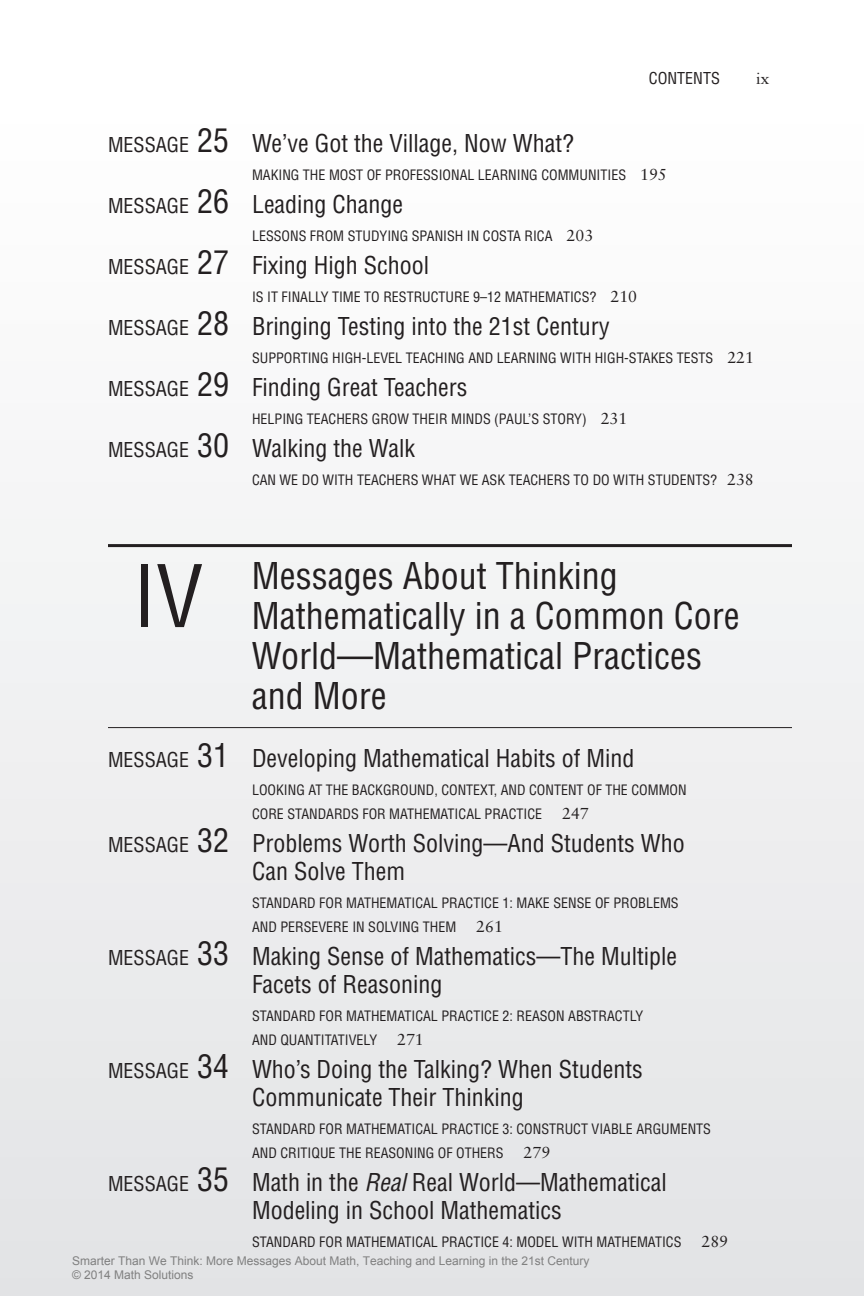
<style>
.page{position:relative;width:864px;height:1296px;background:#fff}
.page>*{position:absolute;margin:0;border:0;box-sizing:border-box;transform-origin:0 0}
.t1{font:condensed 84px "Helvetica";color:#231f20}
.t2{font:condensed 36px/40px "Helvetica";color:#231f20}
.t3{font:condensed 24px/28px "Helvetica";color:#231f20}
.t4{font:16px "Sabon";color:#231f20}
.t5{font:condensed 16px "Helvetica";color:#231f20}
.t6{font:condensed 14px/24px "Helvetica";color:#231f20}
.t7{font:12px/14.4px "Arial";color:#808080}
.s1{font-size:20px}
.s2{font-size:32px}
.s3{font-family:"Sabon";font-stretch:normal;font-size:16px}
.s4{font-style:italic}
</style>
<div class="page">
<div style="left:0;top:0;width:864px;height:1296px;background:linear-gradient(to bottom,#fff,#e2e3e5)"></div>
<hr style="left:108px;top:544px;width:684px;height:3px;background:#231f20">
<hr style="left:108px;top:727px;width:684px;height:1px;background:#231f20">
<p class="t5" style="left:649px;top:72px;width:73px">CONTENTS</p>
<p class="t4" style="left:756px;top:72px;width:15px">ix</p>
<h3 class="t3" style="left:108px;top:131px;width:468px"><span class="s1">MESSAGE</span> <span class="s2">25</span> We’ve Got the Village, Now What?</h3>
<p class="t6" style="left:252px;top:164px;width:416px">MAKING THE MOST OF PROFESSIONAL LEARNING COMMUNITIES <span class="s3">195</span></p>
<h3 class="t3" style="left:108px;top:192px;width:297px"><span class="s1">MESSAGE</span> <span class="s2">26</span> Leading Change</h3>
<p class="t6" style="left:252px;top:225px;width:343px">LESSONS FROM STUDYING SPANISH IN COSTA RICA <span class="s3">203</span></p>
<h3 class="t3" style="left:108px;top:253px;width:323px"><span class="s1">MESSAGE</span> <span class="s2">27</span> Fixing High School</h3>
<p class="t6" style="left:252px;top:286px;width:387px">IS IT FINALLY TIME TO RESTRUCTURE 9–12 MATHEMATICS? <span class="s3">210</span></p>
<h3 class="t3" style="left:108px;top:314px;width:503px"><span class="s1">MESSAGE</span> <span class="s2">28</span> Bringing Testing into the 21st Century</h3>
<p class="t6" style="left:252px;top:347px;width:504px">SUPPORTING HIGH-LEVEL TEACHING AND LEARNING WITH HIGH-STAKES TESTS <span class="s3">221</span></p>
<h3 class="t3" style="left:108px;top:375px;width:361px"><span class="s1">MESSAGE</span> <span class="s2">29</span> Finding Great Teachers</h3>
<p class="t6" style="left:252px;top:408px;width:377px">HELPING TEACHERS GROW THEIR MINDS (PAUL’S STORY) <span class="s3">231</span></p>
<h3 class="t3" style="left:108px;top:436px;width:309px"><span class="s1">MESSAGE</span> <span class="s2">30</span> Walking the Walk</h3>
<p class="t6" style="left:252px;top:469px;width:503px">CAN WE DO WITH TEACHERS WHAT WE ASK TEACHERS TO DO WITH STUDENTS? <span class="s3">238</span></p>
<h1 class="t1" style="left:133px;top:564px;width:72px">IV</h1>
<h2 class="t2" style="left:252px;top:559px;width:489px">Messages About Thinking<br>Mathematically in a Common Core<br>World—Mathematical Practices and More</h2>
<h3 class="t3" style="left:108px;top:746px;width:528px"><span class="s1">MESSAGE</span> <span class="s2">31</span> Developing Mathematical Habits of Mind</h3>
<p class="t6" style="left:252px;top:779px;width:436px">LOOKING AT THE BACKGROUND, CONTEXT, AND CONTENT OF THE COMMON<br>CORE STANDARDS FOR MATHEMATICAL PRACTICE</p>
<p class="t4" style="left:562px;top:807px;width:28px">247</p>
<h3 class="t3" style="left:252px;top:831px;width:434px;text-indent:-144px"><span class="s1">MESSAGE</span> <span class="s2">32</span> Problems Worth Solving—And Students Who<br>Can Solve Them</h3>
<p class="t6" style="left:252px;top:892px;width:428px">STANDARD FOR MATHEMATICAL PRACTICE 1: MAKE SENSE OF PROBLEMS<br>AND PERSEVERE IN SOLVING THEM <span class="s3">261</span></p>
<h3 class="t3" style="left:252px;top:944px;width:427px;text-indent:-144px"><span class="s1">MESSAGE</span> <span class="s2">33</span> Making Sense of Mathematics—The Multiple<br>Facets of Reasoning</h3>
<p class="t6" style="left:252px;top:1005px;width:393px">STANDARD FOR MATHEMATICAL PRACTICE 2: REASON ABSTRACTLY<br>AND QUANTITATIVELY</p>
<p class="t4" style="left:397px;top:1033px;width:28px">271</p>
<h3 class="t3" style="left:252px;top:1057px;width:392px;text-indent:-144px"><span class="s1">MESSAGE</span> <span class="s2">34</span> Who’s Doing the Talking? When Students<br>Communicate Their Thinking</h3>
<p class="t6" style="left:252px;top:1118px;width:461px">STANDARD FOR MATHEMATICAL PRACTICE 3: CONSTRUCT VIABLE ARGUMENTS<br>AND CRITIQUE THE REASONING OF OTHERS <span class="s3">279</span></p>
<h3 class="t3" style="left:252px;top:1170px;width:416px;text-indent:-144px"><span class="s1">MESSAGE</span> <span class="s2">35</span> Math in the <span class="s4">Real</span> Real World—Mathematical<br>Modeling in School Mathematics</h3>
<p class="t6" style="left:252px;top:1231px;width:431px">STANDARD FOR MATHEMATICAL PRACTICE 4: MODEL WITH MATHEMATICS</p>
<p class="t4" style="left:701px;top:1235px;width:28px">289</p>
<p class="t7" style="left:72px;top:1254px;width:519px">Smarter Than We Think: More Messages About Math, Teaching and Learning in the 21st Century © 2014 Math Solutions</p>
</div>
